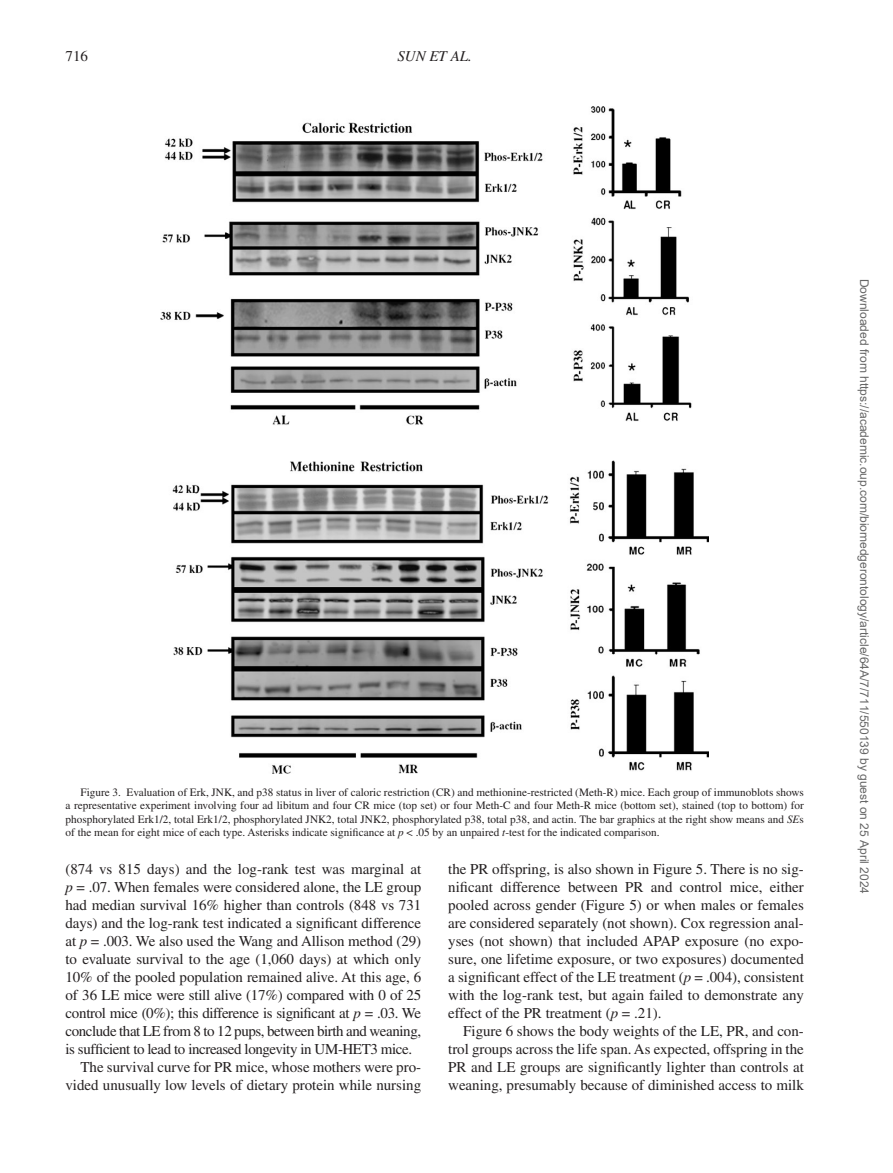
<style>
.page{position:relative;width:893px;height:1173px;background:#fff}
.page>*{position:absolute;margin:0;border:0;box-sizing:border-box;transform-origin:0 0}
.t1{font:15px/18px "Times";letter-spacing:-.005em;color:#231f20;text-align:justify}
.t2{font:15px "Times";letter-spacing:-.03em;color:#231f20}
.t3{font:italic 15px "Times";color:#231f20}
.t4{font:12px "Arial";color:#666}
.t5{font:11.25px/13.5px "Times";color:#231f20;text-align:justify}
.s1{font-style:italic}
</style>
<div class="page">
<img style="left:161px;top:106px;width:547px;height:667px">
<p class="t1" style="left:65px;top:49px;width:24px">716</p>
<p class="t3" style="left:397px;top:51px;width:76px">SUN ET AL.</p>
<p class="t5" style="left:65px;top:787px;width:740px;text-indent:15px">Figure 3. Evaluation of Erk, JNK, and p38 status in liver of caloric restriction (CR) and methionine-restricted (Meth-R) mice. Each group of immunoblots shows a representative experiment involving four ad libitum and four CR mice (top set) or four Meth-C and four Meth-R mice (bottom set), stained (top to bottom) for phosphorylated Erk1/2, total Erk1/2, phosphorylated JNK2, total JNK2, phosphorylated p38, total p38, and actin. The bar graphics at the right show means and <span class="s1">SE</span> s of the mean for eight mice of each type. Asterisks indicate significance at <span class="s1">p</span> &lt; .05 by an unpaired <span class="s1">t</span> -test for the indicated comparison.</p>
<p class="t1" style="left:65px;top:861px;width:357px">(874 vs 815 days) and the log-rank test was marginal at</p>
<p class="t1" style="left:65px;top:879px;width:357px"><span class="s1">p</span> = .07. When females were considered alone, the LE group</p>
<p class="t1" style="left:65px;top:897px;width:357px">had median survival 16% higher than controls (848 vs 731</p>
<p class="t1" style="left:65px;top:915px;width:357px">days) and the log-rank test indicated a significant difference</p>
<p class="t1" style="left:65px;top:933px;width:357px">at <span class="s1">p</span> = .003. We also used the Wang and Allison method ( 29 )</p>
<p class="t1" style="left:65px;top:951px;width:357px">to evaluate survival to the age (1,060 days) at which only</p>
<p class="t1" style="left:65px;top:969px;width:357px">10% of the pooled population remained alive. At this age, 6</p>
<p class="t1" style="left:65px;top:987px;width:357px">of 36 LE mice were still alive (17%) compared with 0 of 25</p>
<p class="t2" style="left:65px;top:1008px;width:357px">control mice (0%); this difference is significant at <span class="s1">p</span> = .03. We</p>
<p class="t2" style="left:65px;top:1026px;width:357px">conclude that LE from 8 to 12 pups, between birth and weaning,</p>
<p class="t2" style="left:65px;top:1044px;width:348px">is sufficient to lead to increased longevity in UM-HET3 mice.</p>
<p class="t1" style="left:80px;top:1059px;width:342px">The survival curve for PR mice, whose mothers were pro-</p>
<p class="t1" style="left:65px;top:1077px;width:357px">vided unusually low levels of dietary protein while nursing</p>
<p class="t1" style="left:448px;top:861px;width:357px">the PR offspring, is also shown in Figure 5 . There is no sig&shy;nificant difference between PR and control mice, either pooled across gender ( Figure 5 ) or when males or females are considered separately (not shown). Cox regression anal&shy;yses (not shown) that included APAP exposure (no expo&shy;sure, one lifetime exposure, or two exposures) documented a significant effect of the LE treatment ( <span class="s1">p</span> = .004), consistent with the log-rank test, but again failed to demonstrate any effect of the PR treatment ( <span class="s1">p</span> = .21).</p>
<p class="t1" style="left:448px;top:1023px;width:357px;text-indent:15px">Figure 6 shows the body weights of the LE, PR, and con&shy;trol groups across the life span. As expected, offspring in the PR and LE groups are significantly lighter than controls at weaning, presumably because of diminished access to milk</p>
<p class="t4" style="left:868px;top:279px;width:617px;rotate:90deg">Downloaded from https://academic.oup.com/biomedgerontology/article/64A/7/711/550139 by guest on 25 April 2024</p>
</div>
